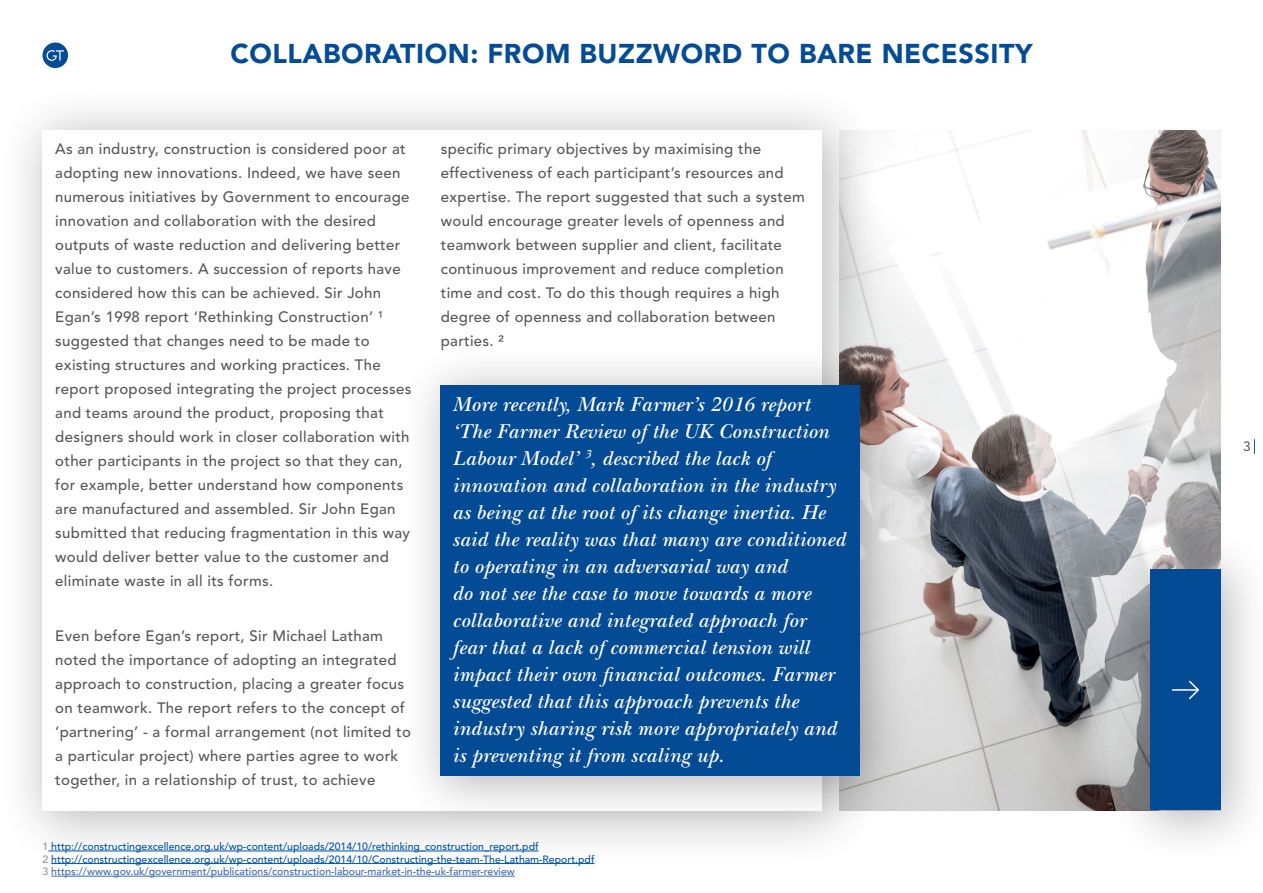
<style>
.page{position:relative;width:1263px;height:893px;background:#fff}
.page>*{position:absolute;margin:0;border:0;box-sizing:border-box;transform-origin:0 0}
.t1{font:900 27px "Avenir LT Std";letter-spacing:.02em;color:#044b95}
.t2{font:italic 600 21px/27px "New Baskerville Std";letter-spacing:.01em;color:#fff}
.t3{font:500 15px/24px "Avenir LT Std";letter-spacing:.02em;color:#57585a}
.t4{font:500 13.5px "Avenir LT Std";color:#57585a}
.t5{font:500 10.5px "Avenir LT Std";color:#0154a6}
.t6{font:500 10.5px "Avenir LT Std";color:#406ab4}
.s1{color:#949394}
</style>
<div class="page">
<img style="left:880px;top:130px;width:340px;height:680px">
<div style="left:0;top:84px;width:880px;height:785px;background:#231f20;opacity:.3"></div>
<div style="left:43px;top:130px;width:779px;height:680px;background:#fff"></div>
<div style="left:399px;top:343px;width:515px;height:485px;background:#231f20;opacity:.3"></div>
<div style="left:441px;top:385px;width:419px;height:390px;background:#044b95"></div>
<hr style="left:48px;top:851px;width:491px;height:1px;background:#0154a6">
<hr style="left:51px;top:863px;width:543px;height:1px;background:#0154a6">
<hr style="left:51px;top:876px;width:464px;height:1px;background:#406ab4">
<div style="left:1109px;top:528px;width:154px;height:335px;background:#231f20;opacity:.3"></div>
<div style="left:1150px;top:569px;width:70px;height:241px;background:#044b95"></div>
<hr style="left:1172px;top:689px;width:26px;height:2px;background:#fff">
<svg style="left:1187px;top:680px;width:12px;height:20px"></svg>
<p class="t1" style="left:230px;top:37px;width:804px">COLLABORATION: FROM BUZZWORD TO BARE NECESSITY</p>
<p class="t3" style="left:55px;top:137px;width:358px">As an industry, construction is considered poor at adopting new innovations. Indeed, we have seen numerous initiatives by Government to encourage innovation and collaboration with the desired outputs of waste reduction and delivering better value to customers. A succession of reports have considered how this can be achieved. Sir John Egan’s 1998 report ‘Rethinking Construction’ 1 suggested that changes need to be made to existing structures and working practices. The report proposed integrating the project processes and teams around the product, proposing that designers should work in closer collaboration with other participants in the project so that they can, for example, better understand how components are manufactured and assembled. Sir John Egan submitted that reducing fragmentation in this way would deliver better value to the customer and eliminate waste in all its forms.</p>
<p class="t3" style="left:55px;top:624px;width:357px">Even before Egan’s report, Sir Michael Latham noted the importance of adopting an integrated approach to construction, placing a greater focus on teamwork. The report refers to the concept of ‘partnering’ - a formal arrangement (not limited to a particular project) where parties agree to work together, in a relationship of trust, to achieve</p>
<p class="t3" style="left:441px;top:137px;width:365px">specific primary objectives by maximising the effectiveness of each participant’s resources and expertise. The report suggested that such a system would encourage greater levels of openness and teamwork between supplier and client, facilitate continuous improvement and reduce completion time and cost. To do this though requires a high degree of openness and collaboration between parties. 2</p>
<p class="t2" style="left:454px;top:392px;width:394px">More recently, Mark Farmer’s 2016 report ‘The Farmer Review of the UK Construction Labour Model’ <sup>3</sup>, described the lack of innovation and collaboration in the industry as being at the root of its change inertia. He said the reality was that many are conditioned to operating in an adversarial way and<br>do not see the case to move towards a more collaborative and integrated approach for<br>fear that a lack of commercial tension will impact their own financial outcomes. Farmer suggested that this approach prevents the industry sharing risk more appropriately and is preventing it from scaling up.</p>
<p class="t5" style="left:43px;top:840px;width:498px"><span class="s1">1</span> http://constructingexcellence.org.uk/wp-content/uploads/2014/10/rethinking_construction_report.pdf</p>
<p class="t5" style="left:43px;top:853px;width:553px"><span class="s1">2</span> http://constructingexcellence.org.uk/wp-content/uploads/2014/10/Constructing-the-team-The-Latham-Report.pdf</p>
<p class="t6" style="left:43px;top:865px;width:474px"><span class="s1">3</span> https://www.gov.uk/government/publications/construction-labour-market-in-the-uk-farmer-review</p>
<p class="t4" style="left:1243px;top:439px;width:9px">3</p>
</div>
